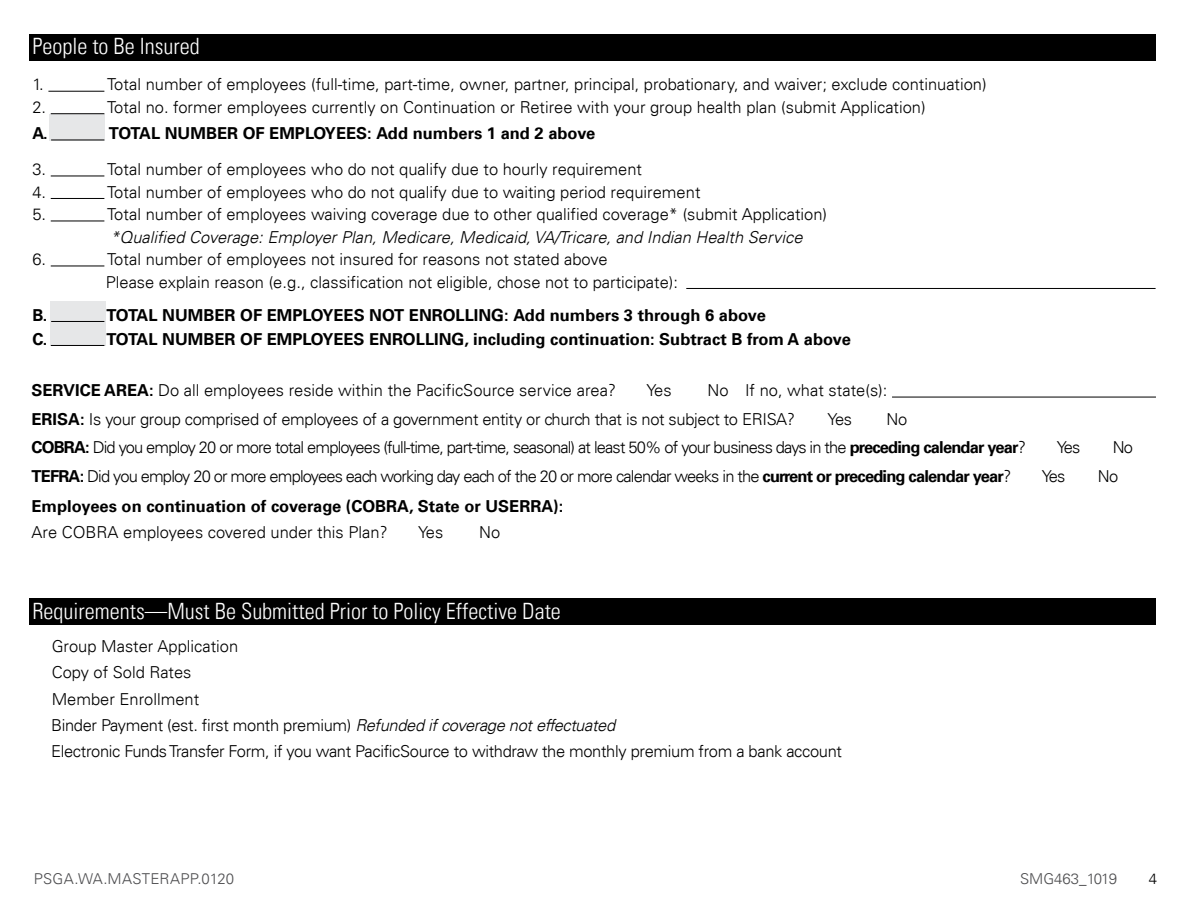
<style>
.page{position:relative;width:1188px;height:918px;background:#fff}
.page>*{position:absolute;margin:0;border:0;box-sizing:border-box;transform-origin:0 0}
.t1{font:300 condensed 22.5px "Univers LT";color:#fff}
.t2{font:300 16.5px/22.5px "Univers LT";color:#000}
.t3{font:300 16.5px/26.2px "Univers LT";letter-spacing:-.02em;color:#000}
.t4{font:300 16.5px/28.5px "Univers LT";letter-spacing:-.05em;color:#000}
.t5{font:700 16.5px "Univers LT";color:#000}
.t6{font:italic 300 16.5px "Univers LT";color:#000}
.t7{font:300 15px "Univers LT";letter-spacing:.02em;color:#4d4d4f}
.t8{font:300 15px "Univers LT";color:#4d4d4f}
.t9{font:300 15px "Univers LT";color:#000}
.s1{font-weight:700}
.s2{font-style:italic}
</style>
<div class="page">
<div style="left:29px;top:598px;width:1127px;height:27px;background:#000"></div>
<div style="left:50px;top:302px;width:55px;height:44px;background:#e6e7e8"></div>
<div style="left:29px;top:34px;width:1127px;height:27px;background:#000"></div>
<hr style="left:892px;top:397px;width:264px;height:1px;background:#000">
<div style="left:49px;top:114px;width:55px;height:27px;background:#e6e7e8"></div>
<hr style="left:48px;top:91px;width:56px;height:1px;background:#000">
<hr style="left:51px;top:113px;width:53px;height:1px;background:#000">
<hr style="left:51px;top:140px;width:53px;height:1px;background:#000">
<hr style="left:51px;top:176px;width:53px;height:1px;background:#000">
<hr style="left:51px;top:198px;width:53px;height:1px;background:#000">
<hr style="left:51px;top:221px;width:53px;height:1px;background:#000">
<hr style="left:51px;top:266px;width:53px;height:1px;background:#000">
<hr style="left:686px;top:288px;width:470px;height:1px;background:#000">
<hr style="left:51px;top:321px;width:53px;height:1px;background:#000">
<hr style="left:51px;top:345px;width:53px;height:1px;background:#000">
<h1 class="t1" style="left:32px;top:33px;width:169px">People to Be Insured</h1>
<p class="t2" style="left:32px;top:73px;width:13px">1.</p>
<p class="t2" style="left:107px;top:73px;width:881px">Total number of employees (full-time, part-time, owner, partner, principal, probationary, and waiver; exclude continuation)</p>
<p class="t2" style="left:32px;top:96px;width:15px">2.</p>
<p class="t2" style="left:107px;top:96px;width:820px">Total no. former employees currently on Continuation or Retiree with your group health plan (submit Application)</p>
<p class="t5" style="left:32px;top:124px;width:17px">A.</p>
<p class="t5" style="left:109px;top:124px;width:488px">TOTAL NUMBER OF EMPLOYEES: Add numbers 1 and 2 above</p>
<p class="t2" style="left:32px;top:158px;width:15px">3.</p>
<p class="t2" style="left:107px;top:158px;width:537px">Total number of employees who do not qualify due to hourly requirement</p>
<p class="t2" style="left:32px;top:181px;width:15px">4.</p>
<p class="t2" style="left:107px;top:181px;width:595px">Total number of employees who do not qualify due to waiting period requirement</p>
<p class="t2" style="left:32px;top:203px;width:15px">5.</p>
<p class="t2" style="left:107px;top:203px;width:722px">Total number of employees waiving coverage due to other qualified coverage* (submit Application)</p>
<p class="t6" style="left:110px;top:227px;width:694px">*Qualified Coverage: Employer Plan, Medicare, Medicaid, VA/Tricare, and Indian Health Service</p>
<p class="t2" style="left:32px;top:248px;width:15px">6.</p>
<p class="t2" style="left:106px;top:248px;width:574px">Total number of employees not insured for reasons not stated above<br>Please explain reason (e.g., classification not eligible, chose not to participate):</p>
<p class="t5" style="left:32px;top:305px;width:16px">B.</p>
<p class="t5" style="left:107px;top:305px;width:661px">TOTAL NUMBER OF EMPLOYEES NOT ENROLLING: Add numbers 3 through 6 above</p>
<p class="t5" style="left:32px;top:329px;width:16px">C.</p>
<p class="t5" style="left:106px;top:329px;width:746px">TOTAL NUMBER OF EMPLOYEES ENROLLING, including continuation: Subtract B from A above</p>
<p class="t2" style="left:32px;top:379px;width:586px"><span class="s1">SERVICE AREA:</span> Do all employees reside within the PacificSource service area?</p>
<p class="t2" style="left:646px;top:379px;width:27px">Yes</p>
<p class="t3" style="left:32px;top:376px;width:857px;line-height:28.5px;text-indent:676px">No If no, what state(s):<br><span class="s1">ERISA:</span> Is your group comprised of employees of a government entity or church that is not subject to ERISA?</p>
<p class="t4" style="left:32px;top:405px;width:996px;text-indent:855px">No<br><span class="s1">COBRA:</span> Did you employ 20 or more total employees (full-time, part-time, seasonal) at least 50% of your business days in the <span class="s1">preceding calendar year</span>?</p>
<p class="t2" style="left:828px;top:408px;width:26px">Yes</p>
<p class="t2" style="left:1057px;top:436px;width:25px">Yes</p>
<p class="t2" style="left:1113px;top:436px;width:22px">No</p>
<p class="t4" style="left:32px;top:462px;width:981px"><span class="s1">TEFRA:</span> Did you employ 20 or more employees each working day each of the 20 or more calendar weeks in the <span class="s1">current or preceding calendar year</span>?</p>
<p class="t2" style="left:1042px;top:465px;width:25px">Yes</p>
<p class="t2" style="left:1098px;top:465px;width:22px">No</p>
<p class="t5" style="left:32px;top:496px;width:533px">Employees on continuation of coverage (COBRA, State or USERRA):</p>
<p class="t2" style="left:32px;top:521px;width:358px">Are COBRA employees covered under this Plan?</p>
<p class="t2" style="left:418px;top:521px;width:27px">Yes</p>
<p class="t2" style="left:479px;top:521px;width:23px">No</p>
<h1 class="t1" style="left:32px;top:598px;width:530px">Requirements—Must Be Submitted Prior to Policy Effective Date</h1>
<p class="t3" style="left:51px;top:633px;width:793px">Group Master Application<br>Copy of Sold Rates<br>Member Enrollment<br>Binder Payment (est. first month premium) <span class="s2">Refunded if coverage not effectuated<br></span>Electronic Funds Transfer Form, if you want PacificSource to withdraw the monthly premium from a bank account</p>
<p class="t7" style="left:34px;top:870px;width:202px">PSGA.WA.MASTERAPP.0120</p>
<p class="t8" style="left:1020px;top:870px;width:99px">SMG463_1019</p>
<p class="t9" style="left:1149px;top:870px;width:10px">4</p>
</div>
